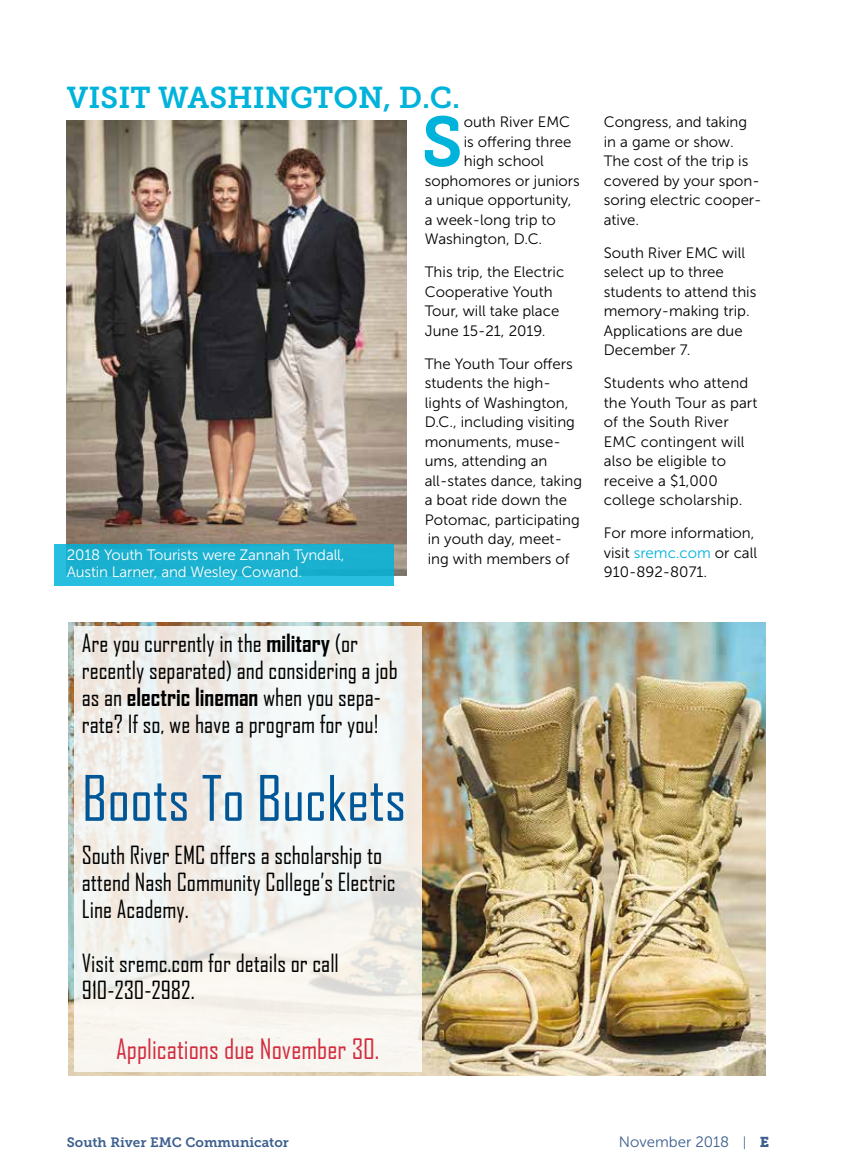
<style>
.page{position:relative;width:851px;height:1175px;background:#fff}
.page>*{position:absolute;margin:0;border:0;box-sizing:border-box;transform-origin:0 0}
.t1{font:69.9px "Museo Slab 700";color:#00b3db}
.t2{font:60px "Agency FB";color:#005697}
.t3{font:30px "Museo Slab 700";color:#00b3db}
.t4{font:27px "Agency FB";color:#d22d40}
.t5{font:24px/27px "Agency FB";color:#000}
.t6{font:15px/19.5px "Museo Sans 300";color:#000}
.t7{font:15px/16.5px "Museo Sans 300";letter-spacing:-.01em;color:#fff}
.t8{font:15px "Museo Sans 300";color:#3c5f8f}
.t9{font:13.5px "Museo Slab 700";color:#3c5f8f}
.s1{font-weight:700}
.s2{color:#00b3db}
.s3{font-size:13.5px}
.s4{font-family:"Museo Slab 900";font-size:14.25px}
</style>
<div class="page">
<img style="left:68px;top:622px;width:697px;height:453px">
<svg style="left:74px;top:626px;width:348px;height:445px;fill:#f2f4f0"></svg>
<img style="left:67px;top:120px;width:340px;height:456px">
<div style="left:54px;top:544px;width:340px;height:42px;background:linear-gradient(to right,#1eb4d4,#1cb2d2)"></div>
<h3 class="t3" style="left:67px;top:80px;width:395px">VISIT WASHINGTON, D.C.</h3>
<h1 class="t1" style="left:421px;top:102px;width:43px">S</h1>
<p class="t6" style="left:464px;top:112px;width:108px">outh River EMC</p>
<p class="t6" style="left:464px;top:132px;width:109px">is offering three</p>
<p class="t6" style="left:464px;top:151px;width:82px">high school</p>
<p class="t6" style="left:425px;top:171px;width:157px">sophomores or juniors</p>
<p class="t6" style="left:425px;top:190px;width:148px">a unique opportunity,</p>
<p class="t6" style="left:425px;top:210px;width:133px">a week-long trip to</p>
<p class="t6" style="left:425px;top:229px;width:119px">Washington, D.C.</p>
<p class="t6" style="left:425px;top:262px;width:141px">This trip, the Electric<br>Cooperative Youth<br>Tour, will take place<br>June 15-21, 2019.</p>
<p class="t6" style="left:425px;top:354px;width:159px">The Youth Tour offers students the high&shy;lights of Washington,<br>D.C., including visiting monuments, muse&shy;ums, attending an all-states dance, taking a boat ride down the<br>Potomac, participating in youth day, meet&shy;ing with members of</p>
<p class="t7" style="left:67px;top:546px;width:279px">2018 Youth Tourists were Zannah Tyndall,<br>Austin Larner, and Wesley Cowand.</p>
<h3 class="t5" style="left:82px;top:628px;width:317px">Are you currently in the <span class="s1">military</span> (or recently separated) and considering a job as an <span class="s1">electric lineman</span> when you sepa&shy;rate? If so, we have a program for you!</h3>
<h2 class="t2" style="left:82px;top:761px;width:326px">Boots To Buckets</h2>
<h3 class="t5" style="left:82px;top:841px;width:315px">South River EMC offers a scholarship to attend Nash Community College’s Electric<br>Line Academy.</h3>
<h3 class="t5" style="left:82px;top:949px;width:258px">Visit sremc.com for details or call<br>910-230-2982.</h3>
<h3 class="t4" style="left:116px;top:1032px;width:265px">Applications due November 30.</h3>
<p class="t6" style="left:603px;top:112px;width:159px">Congress, and taking in a game or show.<br>The cost of the trip is covered by your spon&shy;soring electric cooper&shy;ative.</p>
<p class="t6" style="left:603px;top:243px;width:154px">South River EMC will select up to three students to attend this memory-making trip.<br>Applications are due<br>December 7.</p>
<p class="t6" style="left:603px;top:373px;width:155px">Students who attend the Youth Tour as part of the South River<br>EMC contingent will also be eligible to receive a $1,000 college scholarship.</p>
<p class="t6" style="left:603px;top:523px;width:155px">For more information, visit <span class="s2">sremc.com</span> or call<br>910-892-8071.</p>
<p class="t9" style="left:67px;top:1134px;width:223px">South River EMC Communicator</p>
<p class="t8" style="left:619px;top:1134px;width:152px">November 2018 <span class="s3">|</span> <span class="s4">E</span></p>
</div>
